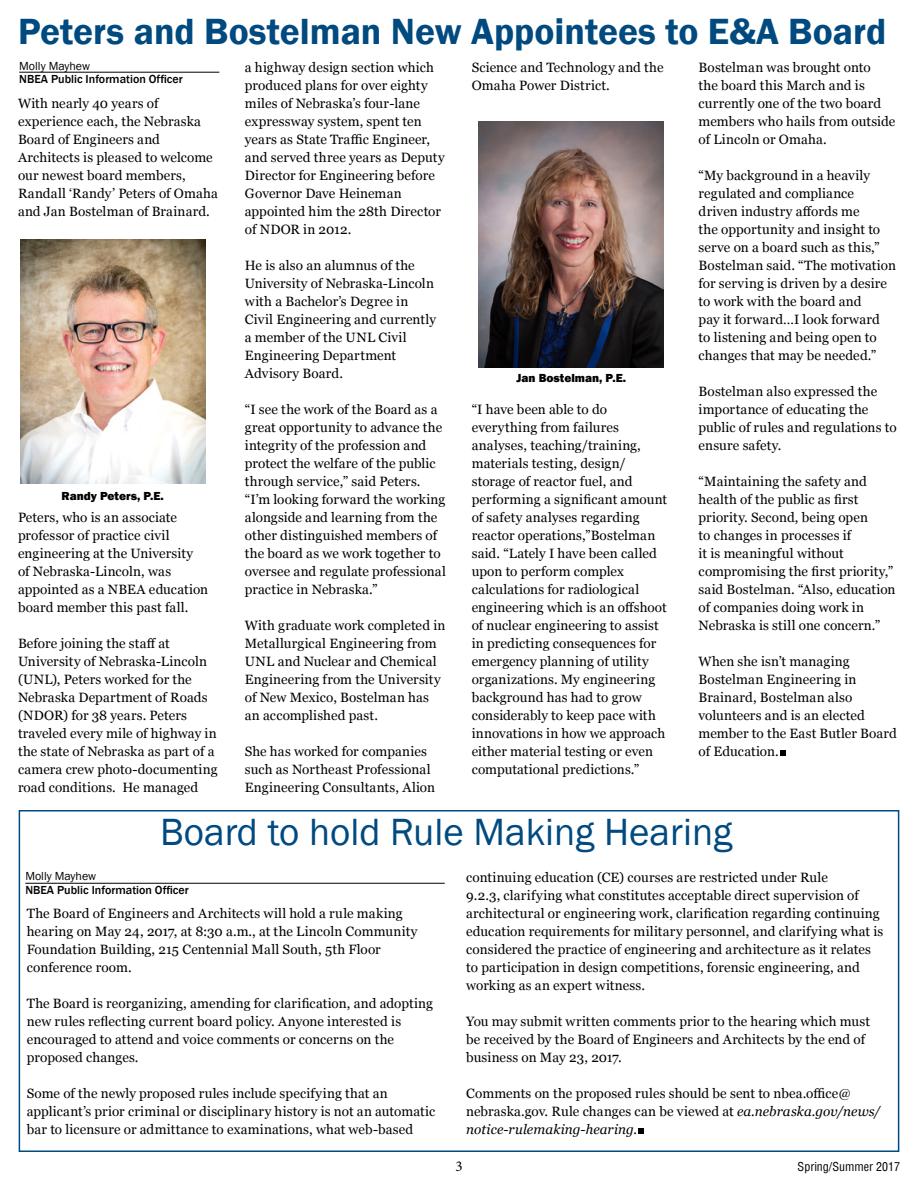
<style>
.page{position:relative;width:918px;height:1188px;background:#fff}
.page>*{position:absolute;margin:0;border:0;box-sizing:border-box;transform-origin:0 0}
.t1{font:39px "Franklin Gothic";color:#004a80}
.t2{font:600 37.5px "Franklin Gothic";color:#004a80}
.t3{font:15px "Minion Pro";color:#000}
.t4{font:13.5px/18px "Georgia";letter-spacing:.01em;color:#000}
.t5{font:500 12px "Franklin Gothic";color:#000}
.t6{font:800 12px "Franklin Gothic";color:#000}
.t7{font:12px "Franklin Gothic";color:#000}
.t8{font:condensed 12px "Helvetica";color:#000}
.s1{font-style:italic}
</style>
<div class="page">
<div style="left:19px;top:810px;width:880px;height:342px;border:2px solid #004a80"></div>
<hr style="left:19px;top:72px;width:200px;height:1px;background:#000">
<img style="left:20px;top:239px;width:185px;height:245px">
<img style="left:479px;top:122px;width:185px;height:245px">
<hr style="left:25px;top:883px;width:420px;height:1px;background:#000">
<svg style="left:780px;top:750px;width:5px;height:5px"></svg>
<svg style="left:638px;top:1128px;width:6px;height:5px"></svg>
<h2 class="t2" style="left:18px;top:9px;width:870px">Peters and Bostelman New Appointees to E&amp;A Board</h2>
<p class="t7" style="left:19px;top:58px;width:72px">Molly Mayhew</p>
<p class="t5" style="left:19px;top:71px;width:165px">NBEA Public Information Officer</p>
<p class="t4" style="left:18px;top:95px;width:202px">With nearly 40 years of experience each, the Nebraska<br>Board of Engineers and<br>Architects is pleased to welcome our newest board members,<br>Randall ‘Randy’ Peters of Omaha and Jan Bostelman of Brainard.</p>
<p class="t4" style="left:699px;top:58px;width:198px">Bostelman was brought onto<br>the board this March and is currently one of the two board members who hails from outside of Lincoln or Omaha.</p>
<p class="t4" style="left:699px;top:166px;width:199px">“My background in a heavily regulated and compliance driven industry affords me<br>the opportunity and insight to serve on a board such as this,”<br>Bostelman said. “The motivation for serving is driven by a desire to work with the board and<br>pay it forward…I look forward<br>to listening and being open to changes that may be needed.”</p>
<p class="t4" style="left:699px;top:382px;width:200px">Bostelman also expressed the importance of educating the public of rules and regulations to ensure safety.</p>
<p class="t4" style="left:699px;top:472px;width:198px">“Maintaining the safety and health of the public as first priority. Second, being open<br>to changes in processes if<br>it is meaningful without compromising the first priority,” said Bostelman. “Also, education of companies doing work in<br>Nebraska is still one concern.”</p>
<p class="t4" style="left:699px;top:652px;width:200px">When she isn’t managing<br>Bostelman Engineering in<br>Brainard, Bostelman also volunteers and is an elected member to the East Butler Board of Education.</p>
<p class="t4" style="left:245px;top:59px;width:201px">a highway design section which produced plans for over eighty miles of Nebraska’s four-lane expressway system, spent ten years as State Traffic Engineer, and served three years as Deputy<br>Director for Engineering before<br>Governor Dave Heineman appointed him the 28th Director of NDOR in 2012.</p>
<p class="t4" style="left:245px;top:257px;width:193px">He is also an alumnus of the<br>University of Nebraska-Lincoln with a Bachelor’s Degree in<br>Civil Engineering and currently a member of the UNL Civil<br>Engineering Department<br>Advisory Board.</p>
<p class="t4" style="left:245px;top:401px;width:203px">“I see the work of the Board as a great opportunity to advance the integrity of the profession and protect the welfare of the public through service,” said Peters. “I’m looking forward the working alongside and learning from the other distinguished members of the board as we work together to oversee and regulate professional practice in Nebraska.”</p>
<p class="t4" style="left:245px;top:616px;width:202px">With graduate work completed in<br>Metallurgical Engineering from<br>UNL and Nuclear and Chemical<br>Engineering from the University of New Mexico, Bostelman has an accomplished past.</p>
<p class="t4" style="left:245px;top:742px;width:192px">She has worked for companies such as Northeast Professional<br>Engineering Consultants, Alion</p>
<p class="t4" style="left:472px;top:59px;width:193px">Science and Technology and the<br>Omaha Power District.</p>
<p class="t6" style="left:517px;top:371px;width:111px">Jan Bostelman, P.E.</p>
<p class="t4" style="left:472px;top:401px;width:197px">“I have been able to do everything from failures analyses, teaching/training, materials testing, design/ storage of reactor fuel, and performing a significant amount of safety analyses regarding reactor operations,”Bostelman said. “Lately I have been called upon to perform complex calculations for radiological engineering which is an offshoot of nuclear engineering to assist in predicting consequences for emergency planning of utility organizations. My engineering background has had to grow considerably to keep pace with innovations in how we approach either material testing or even computational predictions.”</p>
<p class="t6" style="left:61px;top:488px;width:104px">Randy Peters, P.E.</p>
<p class="t4" style="left:18px;top:509px;width:192px">Peters, who is an associate professor of practice civil engineering at the University<br>of Nebraska-Lincoln, was appointed as a NBEA education board member this past fall.</p>
<p class="t4" style="left:18px;top:635px;width:201px">Before joining the staff at<br>University of Nebraska-Lincoln (UNL), Peters worked for the<br>Nebraska Department of Roads (NDOR) for 38 years. Peters traveled every mile of highway in the state of Nebraska as part of a camera crew photo-documenting road conditions. He managed</p>
<h1 class="t1" style="left:160px;top:808px;width:574px">Board to hold Rule Making Hearing</h1>
<p class="t7" style="left:25px;top:868px;width:72px">Molly Mayhew</p>
<p class="t5" style="left:25px;top:883px;width:165px">NBEA Public Information Officer</p>
<p class="t4" style="left:27px;top:905px;width:392px">The Board of Engineers and Architects will hold a rule making hearing on May 24, 2017, at 8:30 a.m., at the Lincoln Community Foundation Building, 215 Centennial Mall South, 5th Floor conference room.</p>
<p class="t4" style="left:27px;top:995px;width:408px">The Board is reorganizing, amending for clarification, and adopting new rules reflecting current board policy. Anyone interested is encouraged to attend and voice comments or concerns on the proposed changes.</p>
<p class="t4" style="left:27px;top:1085px;width:410px">Some of the newly proposed rules include specifying that an applicant’s prior criminal or disciplinary history is not an automatic bar to licensure or admittance to examinations, what web-based</p>
<p class="t4" style="left:466px;top:869px;width:419px">continuing education (CE) courses are restricted under Rule<br>9.2.3, clarifying what constitutes acceptable direct supervision of architectural or engineering work, clarification regarding continuing education requirements for military personnel, and clarifying what is considered the practice of engineering and architecture as it relates to participation in design competitions, forensic engineering, and working as an expert witness.</p>
<p class="t4" style="left:466px;top:1013px;width:405px">You may submit written comments prior to the hearing which must be received by the Board of Engineers and Architects by the end of business on May 23, 2017.</p>
<p class="t4" style="left:466px;top:1085px;width:416px">Comments on the proposed rules should be sent to nbea.office@ nebraska.gov. Rule changes can be viewed at <span class="s1">ea.nebraska.gov/news/ notice-rulemaking-hearing.</span></p>
<p class="t3" style="left:455px;top:1156px;width:9px">3</p>
<p class="t8" style="left:798px;top:1159px;width:104px">Spring/Summer 2017</p>
</div>
